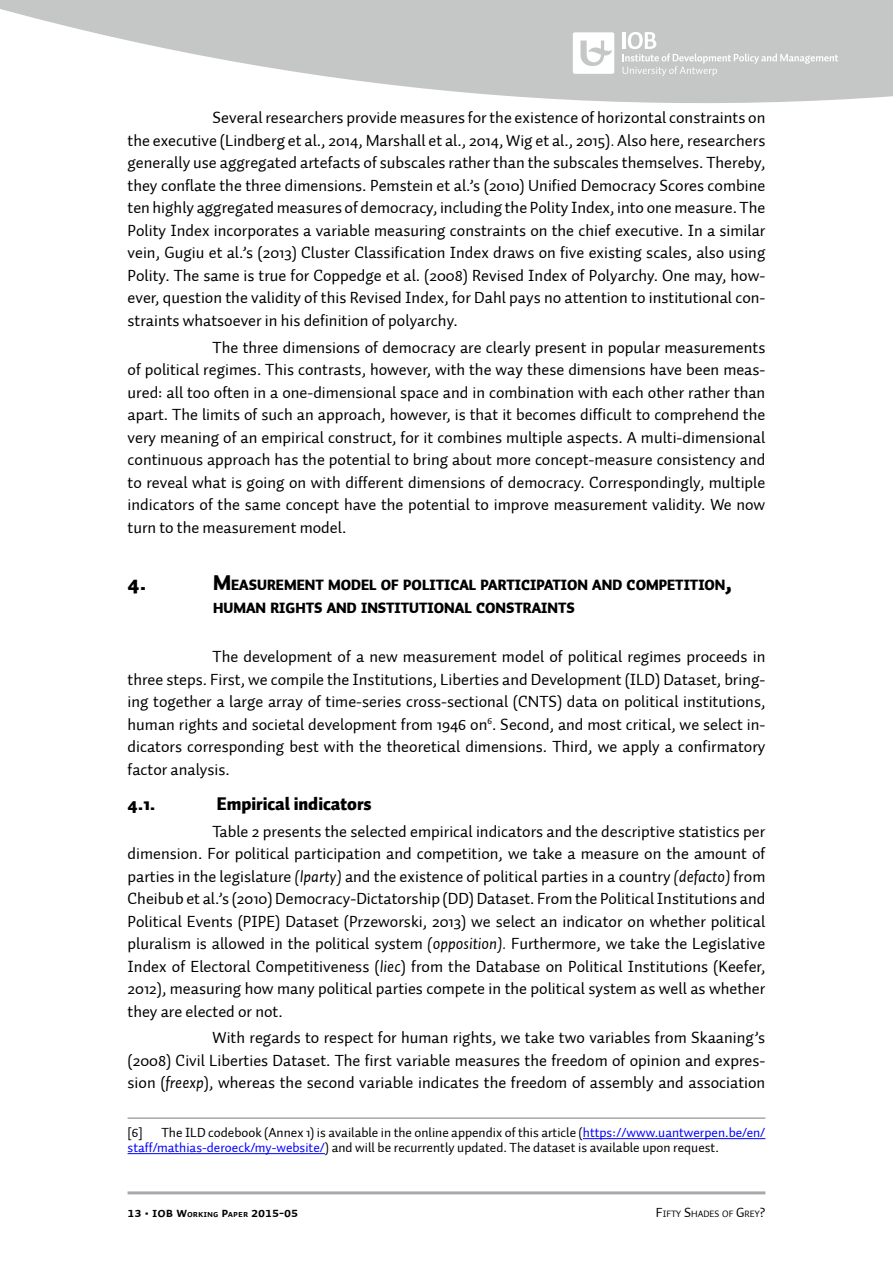
<style>
.page{position:relative;width:893px;height:1263px;background:#fff}
.page>*{position:absolute;margin:0;border:0;box-sizing:border-box;transform-origin:0 0}
.t1{font:900 21px "Auto 1";color:#000}
.t2{font:900 18px "Auto 1";color:#000}
.t3{font:16.5px/22.5px "Auto 1";color:#000;text-align:justify}
.t4{font:900 14.7px "Auto 1";color:#000}
.t5{font:13.5px/15px "Auto 1";color:#000}
.t6{font:13.5px "Auto 1 Bold Sm Cp";color:#000}
.t7{font:9.45px "Auto 1";color:#000}
.s1{font-style:italic}
.s2{font-size:21px}
.s3{color:#00f}
.s4{font-size:9.45px}
.s5{font-size:13.5px}
</style>
<div class="page">
<hr style="left:128px;top:1191px;width:637px;height:3px;background:#a6a8ab">
<svg style="left:0;top:0;width:893px;height:103px;fill:#c5c7c6"></svg>
<svg style="left:623px;top:32px;width:215px;height:44px;background:#cbcdcc"></svg>
<svg style="left:573px;top:32px;width:41px;height:42px"></svg>
<hr style="left:128px;top:1117px;width:637px;height:2px;background:#a6a8ab">
<hr style="left:583px;top:1138px;width:182px;height:1px;background:#00f">
<hr style="left:128px;top:1153px;width:197px;height:1px;background:#00f">
<p class="t3" style="left:128px;top:107px;width:639px;text-indent:85px">Several researchers provide measures for the existence of horizontal constraints on the executive (Lindberg et al., 2014, Marshall et al., 2014, Wig et al., 2015)<span class="s1">.</span> Also here, researchers generally use aggregated artefacts of subscales rather than the subscales themselves. Thereby, they conflate the three dimensions. Pemstein et al.’s (2010) Unified Democracy Scores combine ten highly aggregated measures of democracy, including the Polity Index, into one measure. The Polity Index incorporates a variable measuring constraints on the chief executive. In a similar vein, Gugiu et al.’s (2013) Cluster Classification Index draws on five existing scales, also using Polity. The same is true for Coppedge et al. (2008) Revised Index of Polyarchy. One may, how&shy;ever, question the validity of this Revised Index, for Dahl pays no attention to institutional con&shy;straints whatsoever in his definition of polyarchy.</p>
<p class="t3" style="left:128px;top:336px;width:639px;text-indent:85px">The three dimensions of democracy are clearly present in popular measurements of political regimes. This contrasts, however, with the way these dimensions have been meas&shy;ured: all too often in a one-dimensional space and in combination with each other rather than apart. The limits of such an approach, however, is that it becomes difficult to comprehend the very meaning of an empirical construct, for it combines multiple aspects. A multi-dimensional continuous approach has the potential to bring about more concept-measure consistency and to reveal what is going on with different dimensions of democracy. Correspondingly, multiple indicators of the same concept have the potential to improve measurement validity. We now turn to the measurement model.</p>
<p class="t1" style="left:128px;top:569px;width:20px">4.</p>
<p class="t4" style="left:213px;top:575px;width:225px"><span class="s2">M</span>EASUREMENT MODEL OF POLITIC</p>
<p class="t4" style="left:459px;top:575px;width:56px">AL PARTICIP</p>
<p class="t4" style="left:544px;top:575px;width:140px">ATION AND COMPETITI</p>
<p class="t4" style="left:705px;top:575px;width:29px">ON<span class="s2">,</span></p>
<p class="t4" style="left:213px;top:598px;width:157px">HUMAN RIGHTS AND INSTIT</p>
<p class="t4" style="left:409px;top:598px;width:97px">UTIONAL CONST</p>
<p class="t4" style="left:523px;top:598px;width:28px">RAINTS</p>
<p class="t3" style="left:128px;top:645px;width:639px;text-indent:85px">The development of a new measurement model of political regimes proceeds in three steps. First, we compile the Institutions, Liberties and Development (ILD) Dataset, bring&shy;ing together a large array of time-series cross-sectional (CNTS) data on political institutions, human rights and societal development from 1946 on<sup>6</sup>. Second, and most critical, we select in&shy;dicators corresponding best with the theoretical dimensions. Third, we apply a confirmatory factor analysis.</p>
<p class="t2" style="left:128px;top:792px;width:30px">4.1.</p>
<p class="t2" style="left:217px;top:792px;width:156px">Empirical indicators</p>
<p class="t3" style="left:128px;top:820px;width:639px;text-indent:85px">Table 2 presents the selected empirical indicators and the descriptive statistics per dimension. For political participation and competition, we take a measure on the amount of parties in the legislature <span class="s1">(lparty)</span> and the existence of political parties in a country <span class="s1">(defacto)</span> from Cheibub et al.’s (2010) Democracy-Dictatorship (DD) Dataset. From the Political Institutions and Political Events (PIPE) Dataset (Przeworski, 2013) we select an indicator on whether political pluralism is allowed in the political system <span class="s1">(opposition).</span> Furthermore, we take the Legislative Index of Electoral Competitiveness (<span class="s1">liec</span>) from the Database on Political Institutions (Keefer, 2012), measuring how many political parties compete in the political system as well as whether they are elected or not.</p>
<p class="t3" style="left:128px;top:1027px;width:639px;text-indent:85px">With regards to respect for human rights, we take two variables from Skaaning’s (2008) Civil Liberties Dataset. The first variable measures the freedom of opinion and expres&shy;sion (<span class="s1">freexp</span>), whereas the second variable indicates the freedom of assembly and association</p>
<p class="t5" style="left:128px;top:1125px;width:17px">[6]</p>
<p class="t5" style="left:128px;top:1125px;width:639px;text-indent:34px">The ILD codebook (Annex 1) is available in the online appendix of this article (<span class="s3">https://www.uantwerpen.be/en/ staff/mathias-deroeck/my-website/</span>) and will be recurrently updated. The dataset is available upon request.</p>
<p class="t6" style="left:128px;top:1204px;width:172px">13 • IOB w<span class="s4">orking</span> P<span class="s4">aper</span> 2015-05</p>
<p class="t7" style="left:656px;top:1207px;width:111px"><span class="s5">F</span>IFTY <span class="s5">S</span>HADES OF <span class="s5">G</span>REY<span class="s5">?</span></p>
</div>
